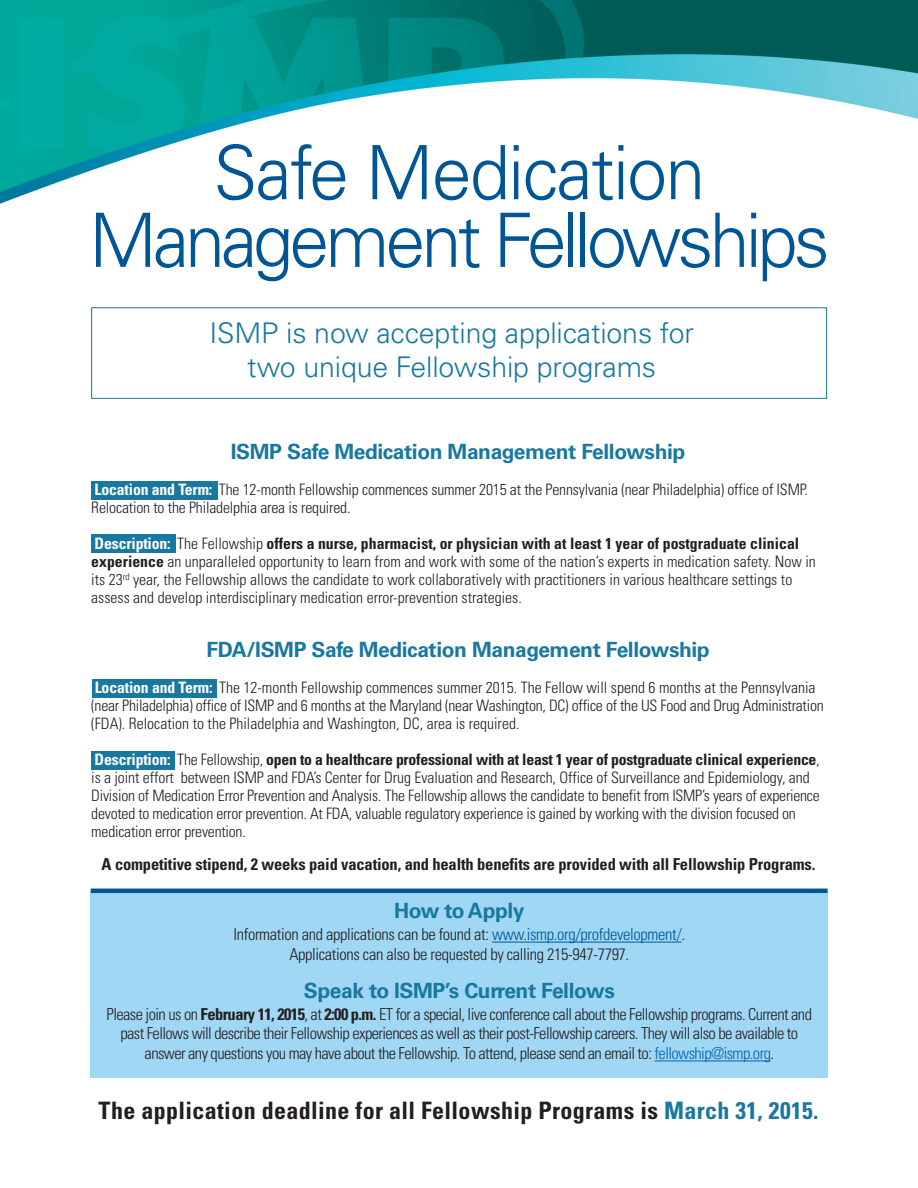
<style>
.page{position:relative;width:918px;height:1188px;background:#fff}
.page>*{position:absolute;margin:0;border:0;box-sizing:border-box;transform-origin:0 0}
.t1{font:300 75px/67.7px "Univers LT Std";letter-spacing:-.055em;color:#005595;text-align:center;scale:.96 1}
.t2{font:300 28.5px/34.2px "Univers LT Std";letter-spacing:-.005em;color:#19789f;text-align:center}
.t3{font:700 condensed 24px "Univers LT Std";letter-spacing:.015em;color:#231f20}
.t4{font:700 21px "Univers LT Std";letter-spacing:-.02em;color:#19789f}
.t5{font:300 condensed 16.5px/19.8px "Univers LT Std";letter-spacing:-.035em;color:#231f20;text-align:center}
.t6{font:700 condensed 16.5px "Univers LT Std";letter-spacing:-.01em;color:#231f20}
.t7{font:300 condensed 15.75px/18px "Univers LT Std";letter-spacing:-.005em;color:#231f20}
.s1{font-weight:700;color:#fff}
.s2{font-weight:700}
.s3{color:#005595}
.s4{color:#0166b3}
.s5{color:#19789f}
</style>
<div class="page">
<img style="left:0;top:0;width:918px;height:204px">
<div style="left:91px;top:481px;width:126px;height:18px;background:#19789f"></div>
<div style="left:91px;top:535px;width:84px;height:18px;background:#19789f"></div>
<div style="left:92px;top:679px;width:124px;height:18px;background:#19789f"></div>
<div style="left:91px;top:751px;width:83px;height:18px;background:#19789f"></div>
<div style="left:91px;top:891px;width:737px;height:187px;background:#a0d7f4"></div>
<hr style="left:492px;top:942px;width:184px;height:1px;background:#005595">
<hr style="left:655px;top:1061px;width:115px;height:1px;background:#0166b3">
<div style="left:91px;top:307px;width:736px;height:92px;border:1px solid #19789f"></div>
<hr style="left:91px;top:889px;width:737px;height:4px;background:#005595">
<h1 class="t1" style="left:89px;top:146px;width:773px">Safe Medication<br>Management Fellowships</h1>
<h2 class="t2" style="left:209px;top:318px;width:486px">ISMP is now accepting applications for two unique Fellowship programs</h2>
<h3 class="t4" style="left:231px;top:444px;width:456px">ISMP Safe Medication Management Fellowship</h3>
<p class="t7" style="left:91px;top:482px;width:718px"><span class="s1">Location and Term:</span> The 12-month Fellowship commences summer 2015 at the Pennsylvania (near Philadelphia) office of ISMP.<br>Relocation to the Philadelphia area is required.</p>
<p class="t7" style="left:91px;top:536px;width:726px"><span class="s1">Description:</span> The Fellowship <span class="s2">offers a nurse, pharmacist, or physician with at least 1 year of postgraduate clinical experience</span> an unparalleled opportunity to learn from and work with some of the nation’s experts in medication safety. Now in its 23<sup>rd</sup> year, the Fellowship allows the candidate to work collaboratively with practitioners in various healthcare settings to assess and develop interdisciplinary medication error-prevention strategies.</p>
<h3 class="t4" style="left:207px;top:642px;width:505px">FDA/ISMP Safe Medication Management Fellowship</h3>
<p class="t7" style="left:91px;top:680px;width:734px"><span class="s1">Location and Term:</span> The 12-month Fellowship commences summer 2015. The Fellow will spend 6 months at the Pennsylvania (near Philadelphia) office of ISMP and 6 months at the Maryland (near Washington, DC) office of the US Food and Drug Administration (FDA). Relocation to the Philadelphia and Washington, DC, area is required.</p>
<p class="t7" style="left:91px;top:752px;width:730px"><span class="s1">Description:</span> The Fellowship, <span class="s2">open to a healthcare professional with at least 1 year of postgraduate clinical experience</span>, is a joint effort between ISMP and FDA’s Center for Drug Evaluation and Research, Office of Surveillance and Epidemiology, and Division of Medication Error Prevention and Analysis. The Fellowship allows the candidate to benefit from ISMP’s years of experience devoted to medication error prevention. At FDA, valuable regulatory experience is gained by working with the division focused on medication error prevention.</p>
<p class="t6" style="left:102px;top:858px;width:715px">A competitive stipend, 2 weeks paid vacation, and health benefits are provided with all Fellowship Programs.</p>
<h3 class="t4" style="left:394px;top:903px;width:132px">How to Apply</h3>
<p class="t5" style="left:233px;top:926px;width:453px">Information and applications can be found at: <span class="s3">www.ismp.org/profdevelopment</span><span class="s4">/</span>.<br>Applications can also be requested by calling 215-947-7797.</p>
<h3 class="t4" style="left:304px;top:982px;width:313px">Speak to ISMP’s Current Fellows</h3>
<p class="t5" style="left:107px;top:1005px;width:707px">Please join us on <span class="s2">February 11, 2015</span>, at <span class="s2">2:00 p.m.</span> ET for a special, live conference call about the Fellowship programs. Current and past Fellows will describe their Fellowship experiences as well as their post-Fellowship careers. They will also be available to answer any questions you may have about the Fellowship. To attend, please send an email to: <span class="s4">fellowship@ismp.org</span>.</p>
<h3 class="t3" style="left:99px;top:1101px;width:721px">The application deadline for all Fellowship Programs is <span class="s5">March 31, 2015.</span></h3>
</div>
